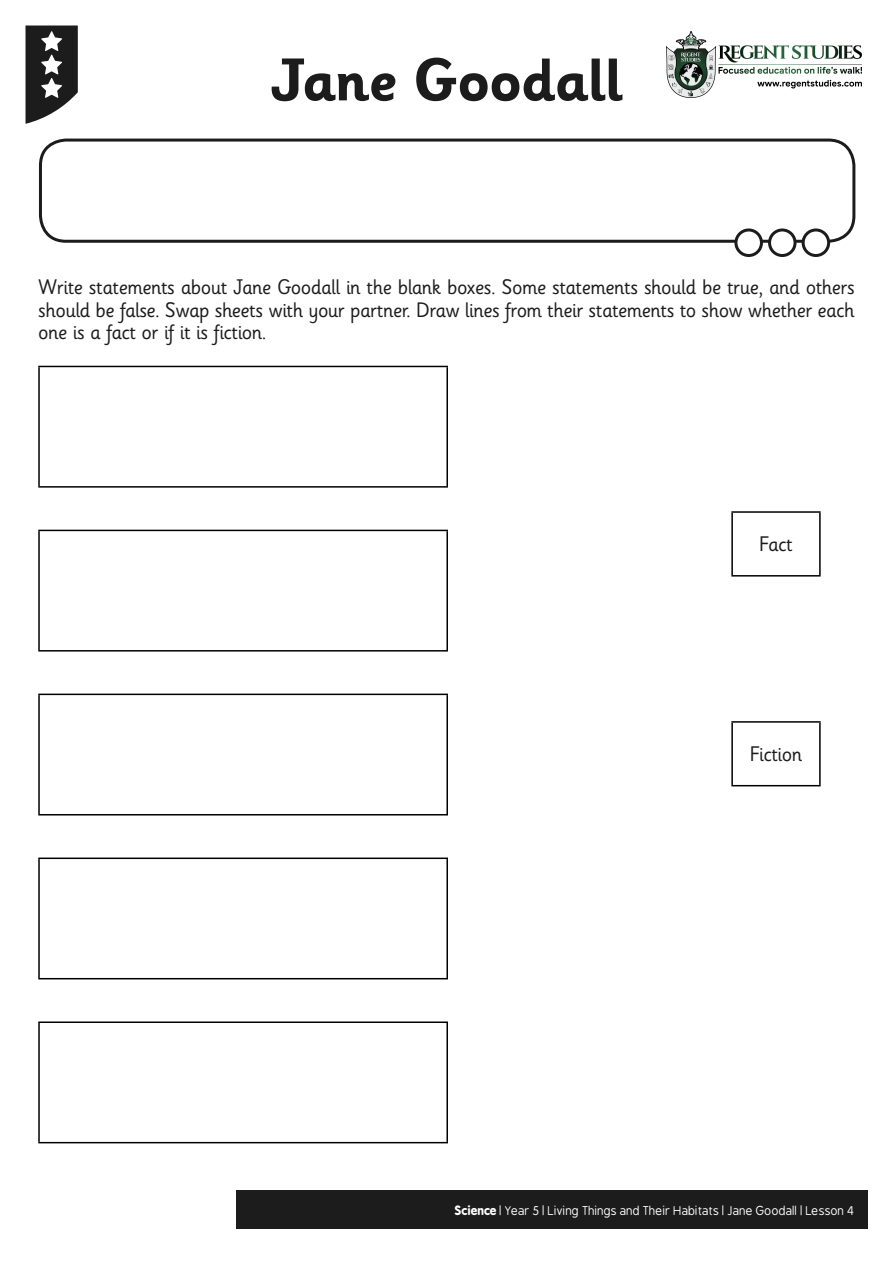
<style>
.page{position:relative;width:893px;height:1263px;background:#fff}
.page>*{position:absolute;margin:0;border:0;box-sizing:border-box;transform-origin:0 0}
.t1{font:700 60px "Sassoon Infant Rg";letter-spacing:-.025em;color:#1c1c1c}
.t2{font:21px/22.5px "Sassoon Infant Rg";letter-spacing:-.025em;color:#1c1c1c;text-align:justify}
.t3{font:12px "B Preplay";color:#fff}
.s1{font-weight:700}
</style>
<div class="page">
<svg style="left:26px;top:26px;width:52px;height:98px"></svg>
<div style="left:236px;top:1190px;width:631px;height:38px;background:#1c1c1c"></div>
<hr style="left:38px;top:366px;width:410px;height:1px;background:#000">
<hr style="left:38px;top:367px;width:2px;height:119px;background:#000">
<hr style="left:446px;top:367px;width:2px;height:119px;background:#000">
<hr style="left:38px;top:486px;width:410px;height:2px;background:#000">
<hr style="left:38px;top:530px;width:410px;height:1px;background:#000">
<hr style="left:38px;top:531px;width:2px;height:119px;background:#000">
<hr style="left:446px;top:531px;width:2px;height:119px;background:#000">
<hr style="left:38px;top:650px;width:410px;height:1px;background:#000">
<hr style="left:38px;top:694px;width:410px;height:1px;background:#000">
<hr style="left:38px;top:695px;width:2px;height:119px;background:#000">
<hr style="left:446px;top:695px;width:2px;height:119px;background:#000">
<hr style="left:38px;top:814px;width:410px;height:1px;background:#000">
<hr style="left:38px;top:857px;width:410px;height:2px;background:#000">
<hr style="left:38px;top:859px;width:2px;height:119px;background:#000">
<hr style="left:446px;top:859px;width:2px;height:119px;background:#000">
<hr style="left:38px;top:978px;width:410px;height:1px;background:#000">
<hr style="left:38px;top:1021px;width:410px;height:2px;background:#000">
<hr style="left:38px;top:1023px;width:2px;height:119px;background:#000">
<hr style="left:446px;top:1023px;width:2px;height:119px;background:#000">
<hr style="left:38px;top:1142px;width:410px;height:1px;background:#000">
<hr style="left:731px;top:511px;width:90px;height:2px;background:#000">
<hr style="left:731px;top:513px;width:2px;height:62px;background:#000">
<hr style="left:819px;top:513px;width:2px;height:62px;background:#000">
<hr style="left:731px;top:575px;width:90px;height:1px;background:#000">
<hr style="left:731px;top:721px;width:90px;height:2px;background:#000">
<hr style="left:731px;top:723px;width:2px;height:62px;background:#000">
<hr style="left:819px;top:723px;width:2px;height:62px;background:#000">
<hr style="left:731px;top:785px;width:90px;height:1px;background:#000">
<div style="left:39px;top:139px;width:816px;height:104px;border:3px solid #1c1c1c;border-radius:26px"></div>
<div style="left:736px;top:230px;width:25px;height:25px;background:#fff;border-radius:50%"></div>
<div style="left:734px;top:228px;width:29px;height:29px;border:3px solid #1c1c1c;border-radius:50%"></div>
<div style="left:769px;top:230px;width:26px;height:25px;background:#fff;border-radius:50%"></div>
<div style="left:768px;top:228px;width:28px;height:29px;border:3px solid #1c1c1c;border-radius:50%"></div>
<div style="left:803px;top:230px;width:26px;height:25px;background:#fff;border-radius:50%"></div>
<div style="left:802px;top:228px;width:28px;height:29px;border:3px solid #1c1c1c;border-radius:50%"></div>
<img style="left:667px;top:31px;width:194px;height:66px">
<h1 class="t1" style="left:271px;top:46px;width:353px">Jane Goodall</h1>
<p class="t2" style="left:38px;top:277px;width:818px">Write statements about Jane Goodall in the blank boxes. Some statements should be true, and others should be false. Swap sheets with your partner. Draw lines from their statements to show whether each one is a fact or if it is fiction.</p>
<p class="t2" style="left:759px;top:534px;width:35px">Fact</p>
<p class="t2" style="left:750px;top:744px;width:54px">Fiction</p>
<p class="t3" style="left:455px;top:1204px;width:401px"><span class="s1">Science</span> | Year 5 | Living Things and Their Habitats | Jane Goodall | Lesson 4</p>
</div>
